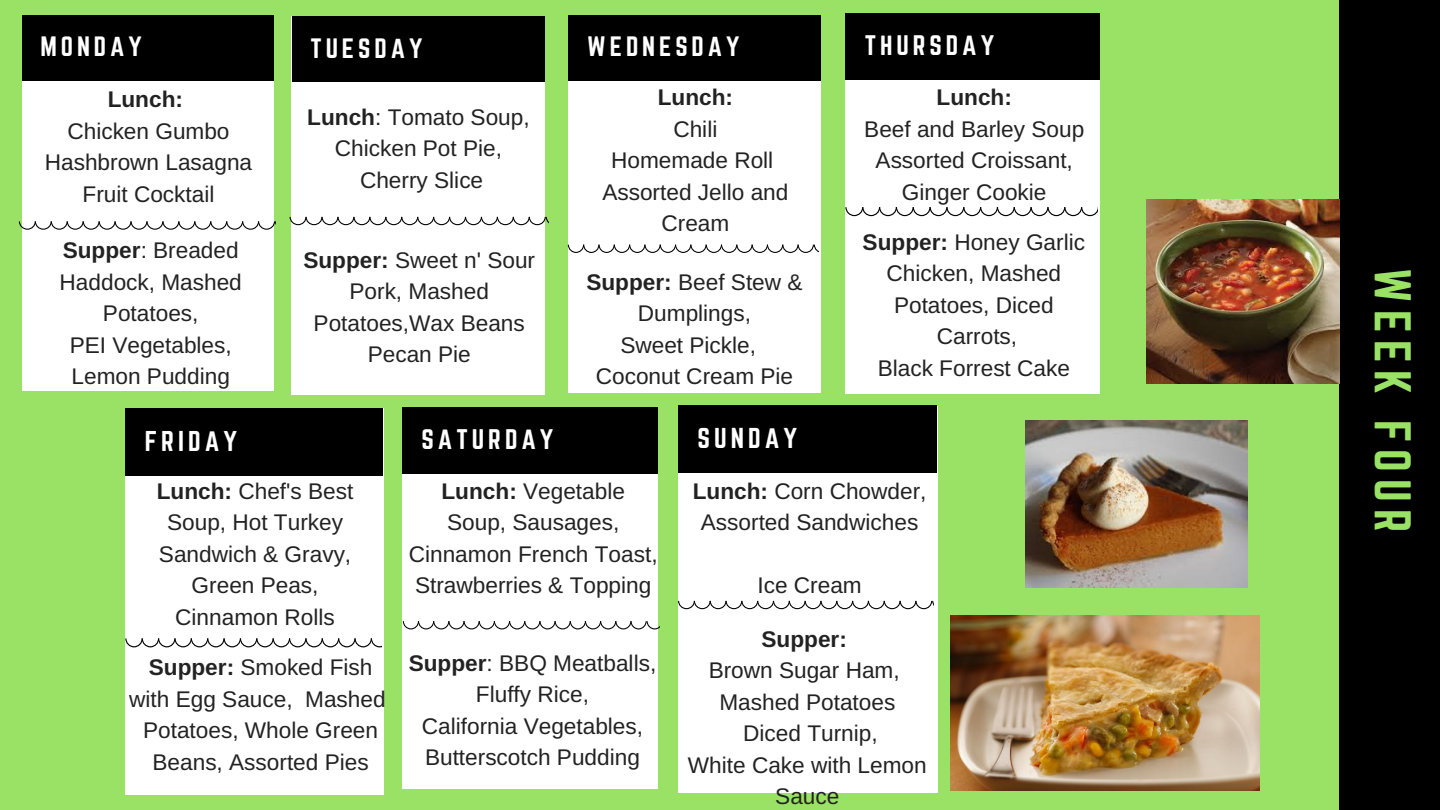
<style>
.page{position:relative;width:1440px;height:810px;background:#99e265}
.page>*{position:absolute;margin:0;border:0;box-sizing:border-box;transform-origin:0 0}
.t1{font:45.3px "Norwester";letter-spacing:.16em;color:#99e265}
.t2{font:25.2px "Norwester";letter-spacing:.16em;color:#fff}
.t3{font:25.1px "Norwester";letter-spacing:.16em;color:#fff}
.t4{font:24.9px "Norwester";letter-spacing:.16em;color:#fff}
.t5{font:24.8px "Norwester";letter-spacing:.16em;color:#fff}
.t6{font:24.6px "Norwester";letter-spacing:.16em;color:#fff}
.t7{font:24.5px "Norwester";letter-spacing:.16em;color:#fff}
.t8{font:22.6px/31.5px "Arimo";color:#222;text-align:center}
.t9{font:700 22.6px "Arimo";color:#222}
.s1{font-weight:700}
</style>
<div class="page">
<div style="left:22px;top:15px;width:252px;height:376px;background:#fff"></div>
<div style="left:22px;top:15px;width:252px;height:66px;background:#000"></div>
<div style="left:292px;top:16px;width:253px;height:378px;background:#fff"></div>
<div style="left:292px;top:16px;width:252px;height:66px;background:#000"></div>
<div style="left:569px;top:15px;width:252px;height:377px;background:#fff"></div>
<div style="left:569px;top:15px;width:252px;height:66px;background:#000"></div>
<div style="left:845px;top:14px;width:255px;height:380px;background:#fff"></div>
<div style="left:845px;top:14px;width:255px;height:66px;background:#000"></div>
<div style="left:402px;top:407px;width:256px;height:382px;background:#fff"></div>
<div style="left:402px;top:407px;width:256px;height:67px;background:#000"></div>
<div style="left:125px;top:408px;width:259px;height:386px;background:#fff"></div>
<div style="left:125px;top:408px;width:258px;height:68px;background:#000"></div>
<div style="left:678px;top:406px;width:259px;height:387px;background:#fff"></div>
<div style="left:678px;top:406px;width:259px;height:67px;background:#000"></div>
<div style="left:1340px;top:0;width:100px;height:810px;background:#000"></div>
<svg style="left:19px;top:221px;width:257px;height:9px"></svg>
<svg style="left:290px;top:217px;width:258px;height:8px"></svg>
<svg style="left:568px;top:245px;width:250px;height:8px"></svg>
<svg style="left:845px;top:207px;width:253px;height:9px"></svg>
<svg style="left:125px;top:638px;width:257px;height:9px"></svg>
<svg style="left:403px;top:621px;width:257px;height:8px"></svg>
<svg style="left:678px;top:601px;width:256px;height:8px"></svg>
<img style="left:1025px;top:421px;width:223px;height:167px">
<img style="left:1146px;top:200px;width:193px;height:183px">
<img style="left:950px;top:616px;width:309px;height:174px">
<p class="t7" style="left:40px;top:35px;width:103px">MONDAY</p>
<p class="t6" style="left:310px;top:36px;width:113px">TUESDAY</p>
<p class="t6" style="left:587px;top:35px;width:154px">WEDNESDAY</p>
<p class="t5" style="left:865px;top:34px;width:131px">THURSDAY</p>
<p class="t9" style="left:108px;top:87px;width:77px">Lunch:</p>
<p class="t8" style="left:45px;top:115px;width:209px">Chicken Gumbo<br>Hashbrown Lasagna<br>Fruit Cocktail</p>
<p class="t8" style="left:60px;top:234px;width:184px"><span class="s1">Supper</span>: Breaded<br>Haddock, Mashed<br>Potatoes,<br>PEI Vegetables,<br>Lemon Pudding</p>
<p class="t8" style="left:307px;top:101px;width:224px"><span class="s1">Lunch</span>: Tomato Soup,<br>Chicken Pot Pie,<br>Cherry Slice</p>
<p class="t8" style="left:303px;top:244px;width:233px"><span class="s1">Supper:</span> Sweet n' Sour<br>Pork, Mashed<br>Potatoes,Wax Beans<br>Pecan Pie</p>
<p class="t9" style="left:658px;top:85px;width:77px">Lunch:</p>
<p class="t8" style="left:602px;top:113px;width:188px">Chili<br>Homemade Roll<br>Assorted Jello and<br>Cream</p>
<p class="t8" style="left:586px;top:266px;width:218px"><span class="s1">Supper:</span> Beef Stew &amp;<br>Dumplings,<br>Sweet Pickle,<br>Coconut Cream Pie</p>
<p class="t3" style="left:145px;top:429px;width:94px">FRIDAY</p>
<p class="t4" style="left:421px;top:427px;width:134px">SATURDAY</p>
<p class="t2" style="left:697px;top:426px;width:101px">SUNDAY</p>
<p class="t9" style="left:937px;top:85px;width:77px">Lunch:</p>
<p class="t8" style="left:864px;top:113px;width:221px">Beef and Barley Soup<br>Assorted Croissant,<br>Ginger Cookie</p>
<p class="t8" style="left:863px;top:226px;width:224px"><span class="s1">Supper:</span> Honey Garlic<br>Chicken, Mashed<br>Potatoes, Diced<br>Carrots,<br>Black Forrest Cake</p>
<p class="t8" style="left:157px;top:475px;width:198px"><span class="s1">Lunch:</span> Chef's Best<br>Soup, Hot Turkey<br>Sandwich &amp; Gravy,<br>Green Peas,<br>Cinnamon Rolls</p>
<p class="t8" style="left:129px;top:651px;width:258px"><span class="s1">Supper:</span> Smoked Fish with Egg Sauce, Mashed<br>Potatoes, Whole Green<br>Beans, Assorted Pies</p>
<p class="t8" style="left:409px;top:475px;width:250px"><span class="s1">Lunch:</span> Vegetable<br>Soup, Sausages,<br>Cinnamon French Toast,<br>Strawberries &amp; Topping</p>
<p class="t8" style="left:409px;top:647px;width:249px"><span class="s1">Supper</span>: BBQ Meatballs,<br>Fluffy Rice,<br>California Vegetables,<br>Butterscotch Pudding</p>
<p class="t8" style="left:693px;top:475px;width:235px"><span class="s1">Lunch:</span> Corn Chowder,<br>Assorted Sandwiches</p>
<p class="t8" style="left:757px;top:570px;width:106px">Ice Cream</p>
<p class="t9" style="left:762px;top:626px;width:87px">Supper:</p>
<p class="t8" style="left:688px;top:654px;width:240px">Brown Sugar Ham,<br>Mashed Potatoes<br>Diced Turnip,<br>White Cake with Lemon<br>Sauce</p>
<h1 class="t1" style="left:1414px;top:268px;width:266px;rotate:90deg">WEEK FOUR</h1>
</div>
